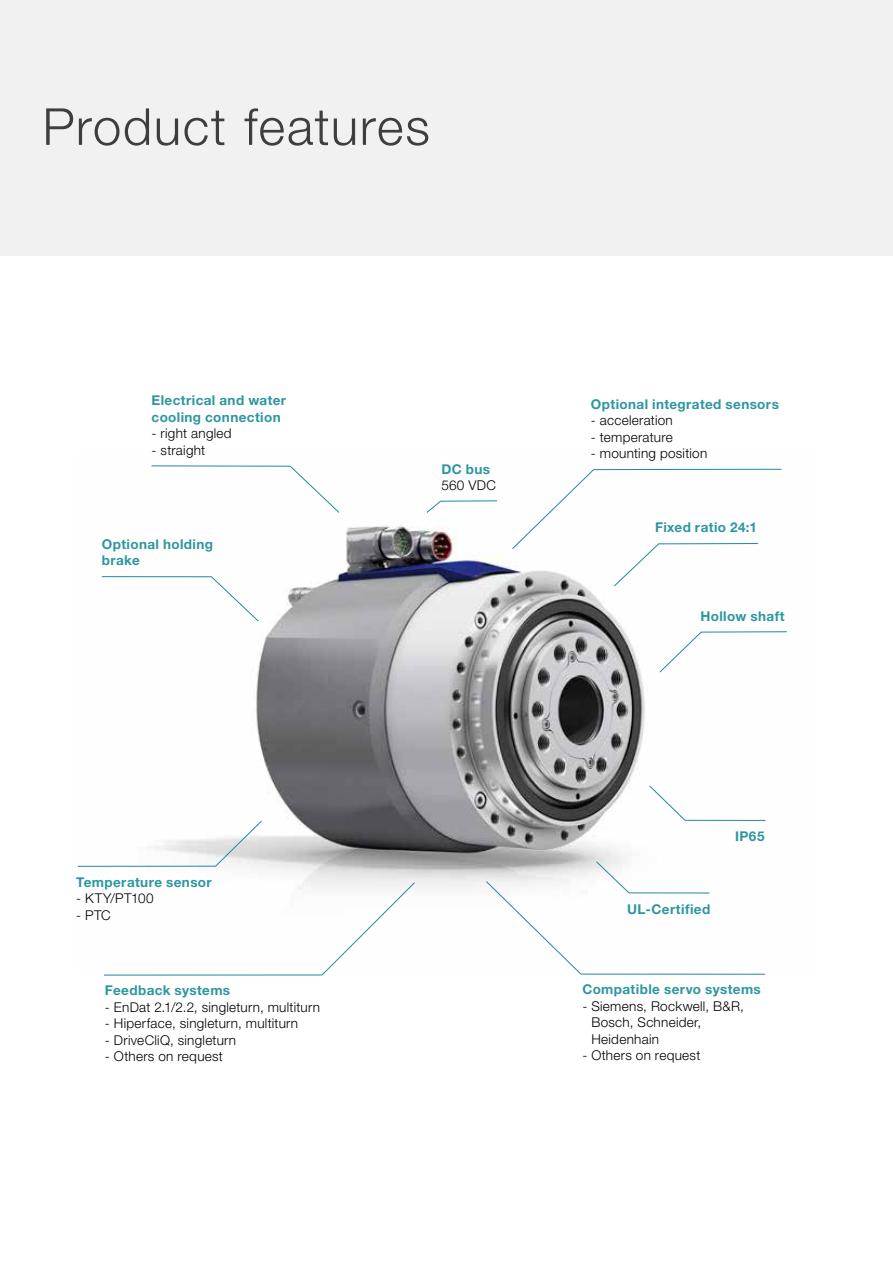
<style>
.page{position:relative;width:893px;height:1263px;background:#fff}
.page>*{position:absolute;margin:0;border:0;box-sizing:border-box;transform-origin:0 0}
.t1{font:300 51px "Helvetica Neue LT Std";letter-spacing:.03em;color:#3e3d40}
.t2{font:300 13.5px/16.5px "Helvetica Neue LT Std";letter-spacing:.02em;color:#000}
.t3{font:700 13.5px/16.5px "Helvetica Neue LT Std";letter-spacing:.03em;color:#2e969f}
</style>
<div class="page">
<div style="left:0;top:0;width:893px;height:255px;background:#f1f1f1"></div>
<img style="left:250px;top:468px;width:532px;height:420px">
<svg style="left:512px;top:469px;width:270px;height:118px"></svg>
<svg style="left:426px;top:500px;width:72px;height:13px"></svg>
<svg style="left:101px;top:576px;width:158px;height:46px"></svg>
<svg style="left:151px;top:465px;width:189px;height:48px"></svg>
<svg style="left:77px;top:820px;width:185px;height:47px"></svg>
<svg style="left:104px;top:882px;width:311px;height:93px"></svg>
<svg style="left:649px;top:785px;width:117px;height:36px"></svg>
<svg style="left:486px;top:861px;width:279px;height:114px"></svg>
<svg style="left:659px;top:631px;width:128px;height:42px"></svg>
<h1 class="t1" style="left:43px;top:96px;width:389px">Product features</h1>
<p class="t3" style="left:152px;top:392px;width:136px">Electrical and water cooling connection</p>
<p class="t2" style="left:152px;top:425px;width:82px">- right angled</p>
<p class="t2" style="left:152px;top:441px;width:55px">- straight</p>
<p class="t3" style="left:102px;top:535px;width:113px">Optional holding brake</p>
<p class="t3" style="left:76px;top:873px;width:137px">Temperature sensor</p>
<p class="t2" style="left:76px;top:890px;width:79px">- KTY/PT100</p>
<p class="t2" style="left:76px;top:906px;width:36px">- PTC</p>
<p class="t3" style="left:105px;top:982px;width:127px">Feedback systems</p>
<p class="t2" style="left:105px;top:998px;width:217px">- EnDat 2.1/2.2, singleturn, multiturn</p>
<p class="t2" style="left:105px;top:1015px;width:195px">- Hiperface, singleturn, multiturn</p>
<p class="t2" style="left:105px;top:1031px;width:133px">- DriveCliQ, singleturn</p>
<p class="t2" style="left:105px;top:1048px;width:119px">- Others on request</p>
<p class="t3" style="left:441px;top:460px;width:50px">DC bus</p>
<p class="t2" style="left:441px;top:477px;width:56px">560 VDC</p>
<p class="t3" style="left:591px;top:395px;width:190px">Optional integrated sensors</p>
<p class="t2" style="left:591px;top:412px;width:83px">- acceleration</p>
<p class="t2" style="left:591px;top:428px;width:83px">- temperature</p>
<p class="t2" style="left:591px;top:445px;width:118px">- mounting position</p>
<p class="t3" style="left:655px;top:519px;width:104px">Fixed ratio 24:1</p>
<p class="t3" style="left:700px;top:607px;width:86px">Hollow shaft</p>
<p class="t3" style="left:627px;top:900px;width:85px">UL-Certified</p>
<p class="t3" style="left:735px;top:828px;width:31px">IP65</p>
<p class="t3" style="left:582px;top:981px;width:180px">Compatible servo systems</p>
<p class="t2" style="left:591px;top:997px;width:154px;text-indent:-9px">- Siemens, Rockwell, B&amp;R,<br>Bosch, Schneider,<br>Heidenhain</p>
<p class="t2" style="left:582px;top:1047px;width:119px">- Others on request</p>
</div>
